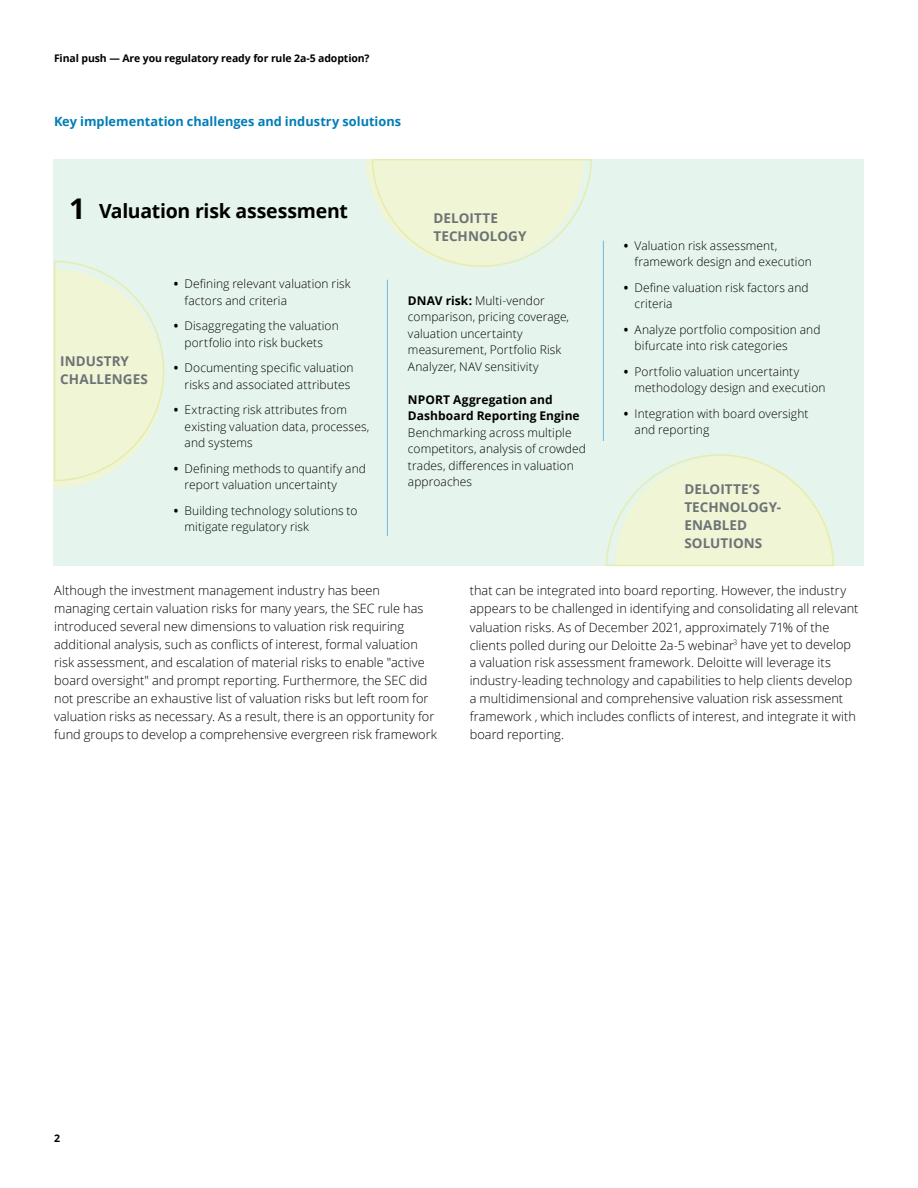
<style>
.page{position:relative;width:918px;height:1188px;background:#fff}
.page>*{position:absolute;margin:0;border:0;box-sizing:border-box;transform-origin:0 0}
.t1{font:700 28.5px "Open Sans";color:#000}
.t2{font:700 19.5px "Open Sans";letter-spacing:-.015em;color:#000}
.t3{font:700 13.5px/18px "Open Sans";letter-spacing:.005em;color:#6d7276}
.t4{font:300 12.75px/18px "Open Sans";color:#000}
.t5{font:700 12.75px "Open Sans";color:#007db6}
.t6{font:300 12px/16.5px "Open Sans";letter-spacing:.005em;color:#000}
.t7{font:700 12px/16.5px "Open Sans";letter-spacing:.005em;color:#000}
.t8{font:700 10.5px "Open Sans";letter-spacing:-.01em;color:#000}
.s1{font-weight:700}
</style>
<div class="page">
<div style="left:53px;top:159px;width:811px;height:407px;background:#e5f4ed"></div>
<hr style="left:387px;top:280px;width:1px;height:256px;background:#6eb7da">
<hr style="left:603px;top:241px;width:1px;height:200px;background:#6eb7da">
<svg style="left:366px;top:159px;width:226px;height:108px"></svg>
<svg style="left:605px;top:454px;width:229px;height:113px"></svg>
<svg style="left:53px;top:260px;width:112px;height:228px"></svg>
<p class="t8" style="left:54px;top:51px;width:317px">Final push — Are you regulatory ready for rule 2a-5 adoption?</p>
<p class="t5" style="left:54px;top:112px;width:349px">Key implementation challenges and industry solutions</p>
<h1 class="t1" style="left:69px;top:188px;width:18px">1</h1>
<h2 class="t2" style="left:99px;top:197px;width:251px">Valuation risk assessment</h2>
<p class="t3" style="left:434px;top:209px;width:95px">DELOITTE<br>TECHNOLOGY</p>
<p class="t3" style="left:60px;top:352px;width:89px">INDUSTRY<br>CHALLENGES</p>
<p class="t6" style="left:185px;top:276px;width:167px;text-indent:-11px"><span class="s1">•</span> Defining relevant valuation risk factors and criteria</p>
<p class="t6" style="left:174px;top:318px;width:166px;text-align:center"><span class="s1">•</span> Disaggregating the valuation portfolio into risk buckets</p>
<p class="t6" style="left:174px;top:360px;width:181px;text-align:right"><span class="s1">•</span> Documenting specific valuation risks and associated attributes</p>
<p class="t6" style="left:185px;top:402px;width:186px;text-indent:-11px"><span class="s1">•</span> Extracting risk attributes from existing valuation data, processes, and systems</p>
<p class="t6" style="left:185px;top:460px;width:183px;text-indent:-11px"><span class="s1">•</span> Defining methods to quantify and report valuation uncertainty</p>
<p class="t6" style="left:185px;top:502px;width:174px;text-indent:-11px"><span class="s1">•</span> Building technology solutions to mitigate regulatory risk</p>
<p class="t6" style="left:408px;top:292px;width:163px"><span class="s1">DNAV risk:</span> Multi-vendor comparison, pricing coverage, valuation uncertainty measurement, Portfolio Risk<br>Analyzer, NAV sensitivity</p>
<p class="t7" style="left:408px;top:391px;width:173px">NPORT Aggregation and<br>Dashboard Reporting Engine</p>
<p class="t6" style="left:408px;top:424px;width:179px">Benchmarking across multiple competitors, analysis of crowded trades, differences in valuation approaches</p>
<p class="t6" style="left:635px;top:237px;width:179px;text-indent:-11px"><span class="s1">•</span> Valuation risk assessment, framework design and execution</p>
<p class="t6" style="left:635px;top:279px;width:176px;text-indent:-11px"><span class="s1">•</span> Define valuation risk factors and criteria</p>
<p class="t6" style="left:635px;top:321px;width:187px;text-indent:-11px"><span class="s1">•</span> Analyze portfolio composition and bifurcate into risk categories</p>
<p class="t6" style="left:635px;top:363px;width:192px;text-indent:-11px"><span class="s1">•</span> Portfolio valuation uncertainty methodology design and execution</p>
<p class="t6" style="left:635px;top:405px;width:175px;text-indent:-11px"><span class="s1">•</span> Integration with board oversight and reporting</p>
<p class="t3" style="left:684px;top:479px;width:98px">DELOITTE’S<br>TECHNOLOGY-<br>ENABLED<br>SOLUTIONS</p>
<p class="t4" style="left:54px;top:582px;width:384px">Although the investment management industry has been managing certain valuation risks for many years, the SEC rule has introduced several new dimensions to valuation risk requiring additional analysis, such as conflicts of interest, formal valuation risk assessment, and escalation of material risks to enable "active board oversight" and prompt reporting. Furthermore, the SEC did not prescribe an exhaustive list of valuation risks but left room for valuation risks as necessary. As a result, there is an opportunity for fund groups to develop a comprehensive evergreen risk framework</p>
<p class="t4" style="left:470px;top:582px;width:390px">that can be integrated into board reporting. However, the industry appears to be challenged in identifying and consolidating all relevant valuation risks. As of December 2021, approximately 71% of the clients polled during our Deloitte 2a-5 webinar<sup>3</sup> have yet to develop a valuation risk assessment framework. Deloitte will leverage its industry-leading technology and capabilities to help clients develop a multidimensional and comprehensive valuation risk assessment framework , which includes conflicts of interest, and integrate it with board reporting.</p>
<p class="t8" style="left:54px;top:1131px;width:7px">2</p>
</div>
